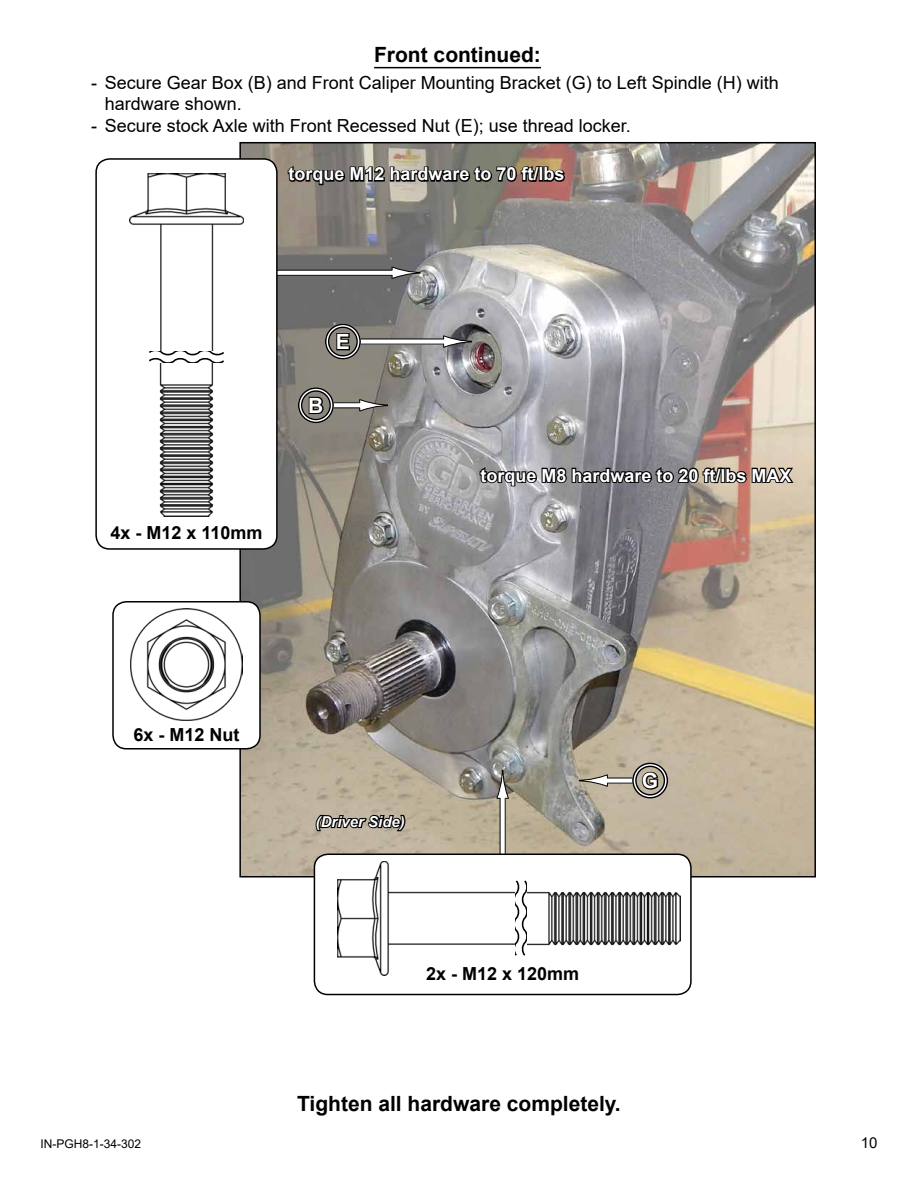
<style>
.page{position:relative;width:918px;height:1188px;background:#fff}
.page>*{position:absolute;margin:0;border:0;box-sizing:border-box;transform-origin:0 0}
.t1{font:700 21px "Arial";color:#000}
.t2{font:700 21px "Arial";color:#fff}
.t3{font:18px/21.6px "Arial";color:#000}
.t4{font:700 18px "Arial";color:#fff}
.t5{font:700 18px "Arial";color:#000}
.t6{font:italic 700 15px "Arial";color:#fff}
.t7{font:15px "Arial";color:#000}
.t8{font:12px "Arial";color:#000}
</style>
<div class="page">
<img style="left:242px;top:145px;width:571px;height:730px">
<hr style="left:374px;top:67px;width:167px;height:1px;background:#000">
<svg style="left:314px;top:813px;width:93px;height:19px;background:#5d574e"></svg>
<div style="left:113px;top:602px;width:147px;height:147px;background:#fff;border-radius:14px"></div>
<div style="left:112px;top:601px;width:149px;height:149px;border:2px solid #000;border-radius:14px"></div>
<img style="left:131px;top:609px;width:111px;height:112px">
<div style="left:359px;top:339px;width:85px;height:5px;background:#fff"></div>
<svg style="left:443px;top:335px;width:29px;height:13px"></svg>
<div style="left:187px;top:270px;width:205px;height:5px;background:#fff"></div>
<div style="left:186px;top:270px;width:207px;height:6px;border:1px solid #000"></div>
<svg style="left:391px;top:266px;width:30px;height:13px"></svg>
<div style="left:325px;top:324px;width:36px;height:36px;border:4px solid #fff;border-radius:50%"></div>
<div style="left:325px;top:324px;width:36px;height:36px;border:1px solid #000;border-radius:50%"></div>
<div style="left:328px;top:327px;width:30px;height:30px;border:1px solid #000;border-radius:50%"></div>
<svg style="left:335px;top:332px;width:16px;height:19px"></svg>
<div style="left:332px;top:403px;width:28px;height:5px;background:#fff"></div>
<div style="left:331px;top:402px;width:29px;height:6px;border:1px solid #000"></div>
<svg style="left:359px;top:399px;width:29px;height:13px"></svg>
<div style="left:298px;top:387px;width:36px;height:36px;border:4px solid #fff;border-radius:50%"></div>
<div style="left:298px;top:387px;width:36px;height:36px;border:1px solid #000;border-radius:50%"></div>
<div style="left:301px;top:390px;width:30px;height:30px;border:1px solid #000;border-radius:50%"></div>
<svg style="left:308px;top:395px;width:17px;height:20px"></svg>
<div style="left:607px;top:778px;width:29px;height:5px;background:#fff"></div>
<svg style="left:579px;top:774px;width:29px;height:13px"></svg>
<div style="left:632px;top:763px;width:36px;height:36px;border:4px solid #fff;border-radius:50%"></div>
<div style="left:632px;top:763px;width:36px;height:36px;border:1px solid #000;border-radius:50%"></div>
<div style="left:635px;top:766px;width:30px;height:30px;border:1px solid #000;border-radius:50%"></div>
<svg style="left:640px;top:770px;width:20px;height:21px"></svg>
<div style="left:96px;top:159px;width:181px;height:390px;background:#fff;border-radius:14px"></div>
<div style="left:95px;top:158px;width:183px;height:392px;border:2px solid #000;border-radius:14px"></div>
<svg style="left:149px;top:350px;width:75px;height:13px"></svg>
<img style="left:159px;top:363px;width:55px;height:154px">
<img style="left:129px;top:173px;width:115px;height:177px">
<div style="left:500px;top:798px;width:5px;height:129px;background:#fff"></div>
<svg style="left:496px;top:771px;width:13px;height:28px"></svg>
<div style="left:314px;top:854px;width:377px;height:141px;background:#fff;border-radius:14px"></div>
<div style="left:314px;top:854px;width:378px;height:141px;border:2px solid #000;border-radius:14px"></div>
<svg style="left:514px;top:880px;width:13px;height:76px"></svg>
<img style="left:527px;top:891px;width:154px;height:55px">
<img style="left:337px;top:861px;width:177px;height:114px">
<svg style="left:287px;top:152px;width:280px;height:34px;background:#6a6157"></svg>
<svg style="left:478px;top:453px;width:318px;height:35px;background:#77716f"></svg>
<p class="t1" style="left:374px;top:39px;width:168px">Front continued:</p>
<p class="t3" style="left:105px;top:72px;width:676px;text-indent:-14px">- Secure Gear Box (B) and Front Caliper Mounting Bracket (G) to Left Spindle (H) with hardware shown.</p>
<p class="t3" style="left:91px;top:115px;width:541px">- Secure stock Axle with Front Recessed Nut (E); use thread locker.</p>
<p class="t4" style="left:289px;top:161px;width:278px">torque M12 hardware to 70 ft/lbs</p>
<p class="t5" style="left:110px;top:520px;width:154px">4x - M12 x 110mm</p>
<p class="t2" style="left:336px;top:327px;width:16px">E</p>
<p class="t2" style="left:308px;top:391px;width:17px">B</p>
<p class="t4" style="left:480px;top:463px;width:313px">torque M8 hardware to 20 ft/lbs MAX</p>
<p class="t5" style="left:133px;top:722px;width:108px">6x - M12 Nut</p>
<p class="t6" style="left:316px;top:812px;width:91px">(Driver Side)</p>
<p class="t2" style="left:642px;top:766px;width:18px">G</p>
<p class="t5" style="left:426px;top:961px;width:155px">2x - M12 x 120mm</p>
<p class="t1" style="left:297px;top:1089px;width:325px">Tighten all hardware completely.</p>
<p class="t8" style="left:40px;top:1135px;width:102px">IN-PGH8-1-34-302</p>
<p class="t7" style="left:861px;top:1132px;width:18px">10</p>
</div>
